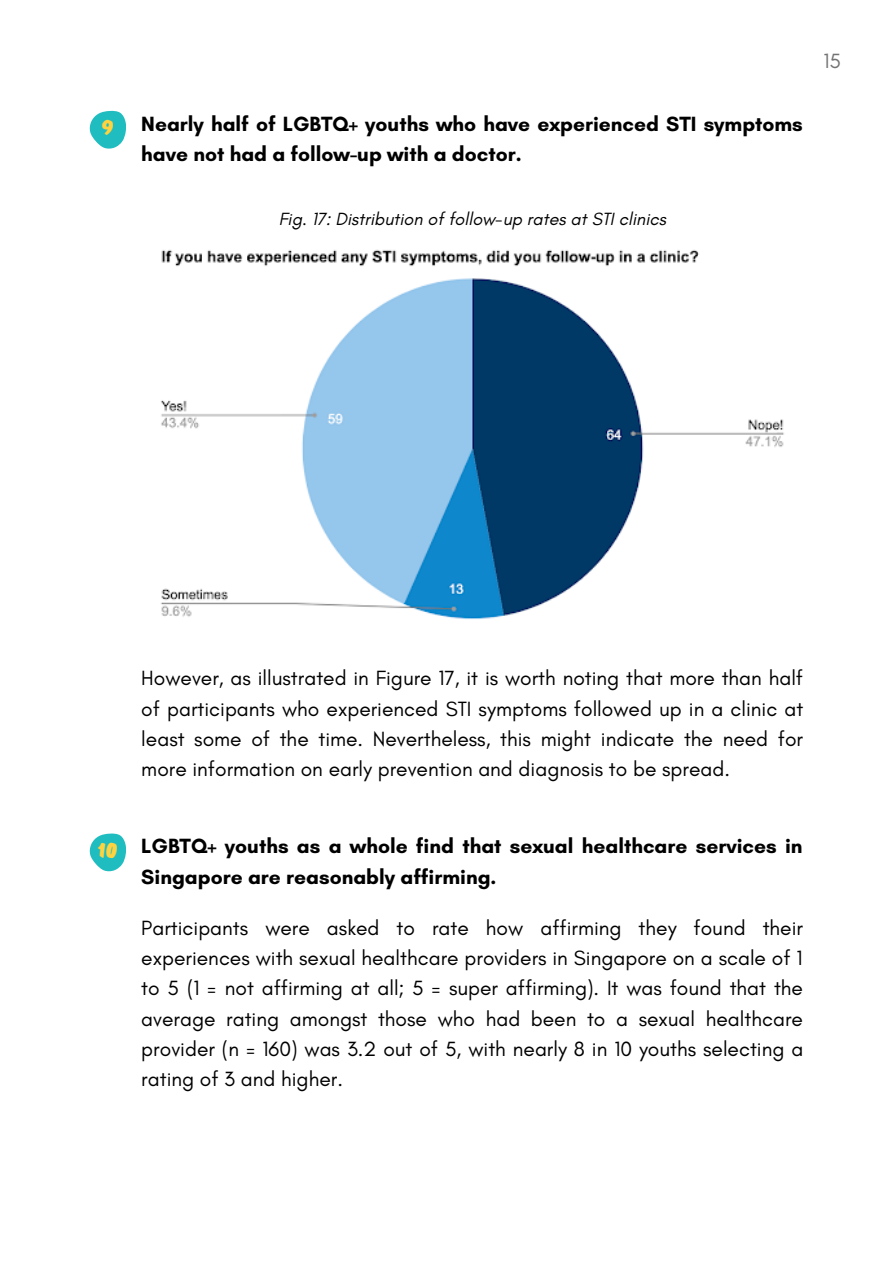
<style>
.page{position:relative;width:893px;height:1264px;background:#fff}
.page>*{position:absolute;margin:0;border:0;box-sizing:border-box;transform-origin:0 0}
.t1{font:21px/30.3px "Glacial Indifference";color:#000;text-align:justify}
.t2{font:700 21px/30.3px "Glacial Indifference";color:#000}
.t3{font:21px "TT Masters DEMO Black";color:#ffd340}
.t4{font:21px "Glacial Indifference";color:#737373}
.t5{font:italic 18px "Glacial Indifference";color:#000}
</style>
<div class="page">
<svg style="left:89px;top:111px;width:37px;height:38px"></svg>
<img style="left:161px;top:249px;width:623px;height:370px">
<svg style="left:89px;top:833px;width:37px;height:38px"></svg>
<p class="t3" style="left:102px;top:116px;width:13px">9</p>
<p class="t2" style="left:141px;top:108px;width:663px">Nearly half of LGBTQ+ youths who have experienced STI symptoms have not had a follow-up with a doctor.</p>
<p class="t5" style="left:279px;top:208px;width:389px">Fig. 17: Distribution of follow-up rates at STI clinics</p>
<p class="t4" style="left:823px;top:48px;width:19px">15</p>
<p class="t3" style="left:98px;top:838px;width:21px">10</p>
<p class="t1" style="left:141px;top:662px;width:663px">However, as illustrated in Figure 17, it is worth noting that more than half of participants who experienced STI symptoms followed up in a clinic at least some of the time. Nevertheless, this might indicate the need for more information on early prevention and diagnosis to be spread.</p>
<p class="t2" style="left:141px;top:830px;width:662px">LGBTQ+ youths as a whole find that sexual healthcare services in<br>Singapore are reasonably affirming.</p>
<p class="t1" style="left:141px;top:912px;width:663px">Participants were asked to rate how affirming they found their experiences with sexual healthcare providers in Singapore on a scale of 1 to 5 (1 = not affirming at all; 5 = super affirming). It was found that the average rating amongst those who had been to a sexual healthcare provider (n = 160) was 3.2 out of 5, with nearly 8 in 10 youths selecting a rating of 3 and higher.</p>
</div>
